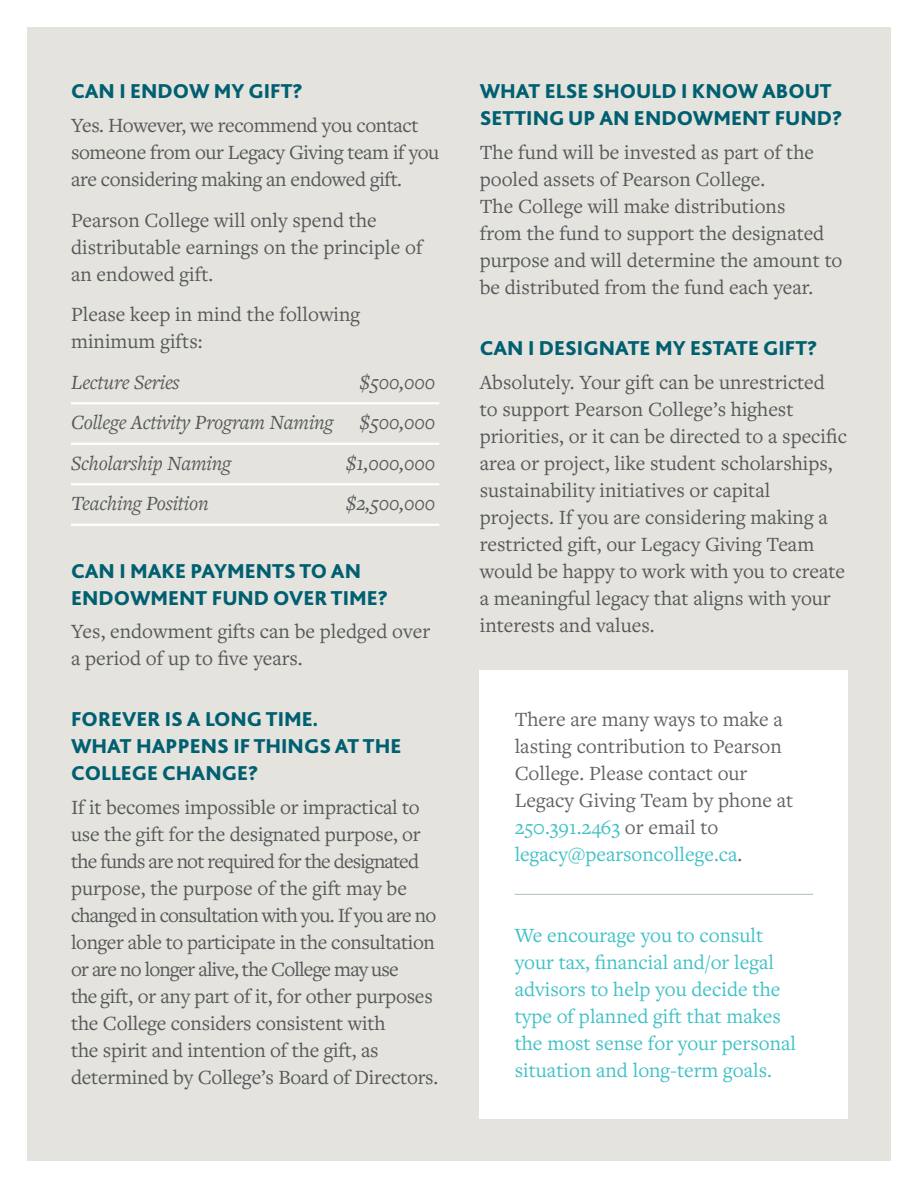
<style>
.page{position:relative;width:918px;height:1188px;background:#fff}
.page>*{position:absolute;margin:0;border:0;box-sizing:border-box;transform-origin:0 0}
.t1{font:21px/27px "Freight Text Pro";color:#57585a}
.Headline{font:800 21px/27px "Bliss 2";color:#005f70}
.t2{font:21px/27px "Freight Text Pro";color:#41c1c6}
.t3{font:21px/27px "Freight Text Pro";color:#636366}
.Bullets{font:italic 21px "Freight Text Pro";letter-spacing:-.01em;color:#57585a}
.t4{font:21px/27px "Freight Text Pro";letter-spacing:-.02em;color:#57585a}
.s1{color:#41c1c6}
</style>
<div class="page">
<div style="left:27px;top:27px;width:864px;height:1134px;background:#e4e3de"></div>
<hr style="left:71px;top:402px;width:368px;height:2px;background:#fff">
<hr style="left:71px;top:443px;width:368px;height:2px;background:#fff">
<hr style="left:71px;top:483px;width:368px;height:2px;background:#fff">
<hr style="left:71px;top:524px;width:368px;height:2px;background:#fff">
<div style="left:480px;top:670px;width:368px;height:449px;background:#fff"></div>
<hr style="left:515px;top:894px;width:298px;height:1px;background:#adbcc1">
<p class="Headline" style="left:71px;top:77px;width:234px">CAN I ENDOW MY GIFT?</p>
<p class="t4" style="left:71px;top:111px;width:370px">Yes. However, we recommend you contact someone from our Legacy Giving team if you are considering making an endowed gift.</p>
<p class="t1" style="left:71px;top:206px;width:353px">Pearson College will only spend the distributable earnings on the principle of an endowed gift.</p>
<p class="t1" style="left:71px;top:300px;width:291px">Please keep in mind the following minimum gifts:</p>
<p class="Bullets" style="left:71px;top:368px;width:110px">Lecture Series</p>
<p class="Bullets" style="left:360px;top:368px;width:77px">$500,000</p>
<p class="Bullets" style="left:71px;top:409px;width:264px">College Activity Program Naming</p>
<p class="Bullets" style="left:360px;top:409px;width:77px">$500,000</p>
<p class="Bullets" style="left:71px;top:449px;width:162px">Scholarship Naming</p>
<p class="Bullets" style="left:346px;top:449px;width:91px">$1,000,000</p>
<p class="Bullets" style="left:71px;top:490px;width:139px">Teaching Position</p>
<p class="Bullets" style="left:346px;top:490px;width:91px">$2,500,000</p>
<p class="Headline" style="left:71px;top:557px;width:319px">CAN I MAKE PAYMENTS TO AN<br>ENDOWMENT FUND OVER TIME?</p>
<p class="t1" style="left:71px;top:617px;width:361px">Yes, endowment gifts can be pledged over a period of up to five years.</p>
<p class="Headline" style="left:71px;top:705px;width:332px">FOREVER IS A LONG TIME.<br>WHAT HAPPENS IF THINGS AT THE<br>COLLEGE CHANGE?</p>
<p class="t1" style="left:71px;top:793px;width:369px">If it becomes impossible or impractical to use the gift for the designated purpose, or the funds are not required for the designated purpose, the purpose of the gift may be changed in consultation with you. If you are no longer able to participate in the consultation or are no longer alive, the College may use<br>the gift, or any part of it, for other purposes the College considers consistent with<br>the spirit and intention of the gift, as determined by College’s Board of Directors.</p>
<p class="Headline" style="left:480px;top:77px;width:364px">WHAT ELSE SHOULD I KNOW ABOUT<br>SETTING UP AN ENDOWMENT FUND?</p>
<p class="t1" style="left:480px;top:138px;width:364px">The fund will be invested as part of the pooled assets of Pearson College.<br>The College will make distributions<br>from the fund to support the designated purpose and will determine the amount to be distributed from the fund each year.</p>
<p class="Headline" style="left:480px;top:334px;width:339px">CAN I DESIGNATE MY ESTATE GIFT?</p>
<p class="t1" style="left:480px;top:368px;width:369px">Absolutely. Your gift can be unrestricted to support Pearson College’s highest priorities, or it can be directed to a specific area or project, like student scholarships, sustainability initiatives or capital projects. If you are considering making a restricted gift, our Legacy Giving Team would be happy to work with you to create a meaningful legacy that aligns with your interests and values.</p>
<p class="t3" style="left:515px;top:705px;width:280px">There are many ways to make a lasting contribution to Pearson<br>College. Please contact our<br>Legacy Giving Team by phone at<br><span class="s1">250.391.2463</span> or email to <span class="s1">legacy@pearsoncollege.ca</span>.</p>
<p class="t2" style="left:515px;top:921px;width:283px">We encourage you to consult your tax, financial and/or legal advisors to help you decide the type of planned gift that makes the most sense for your personal situation and long-term goals.</p>
</div>
